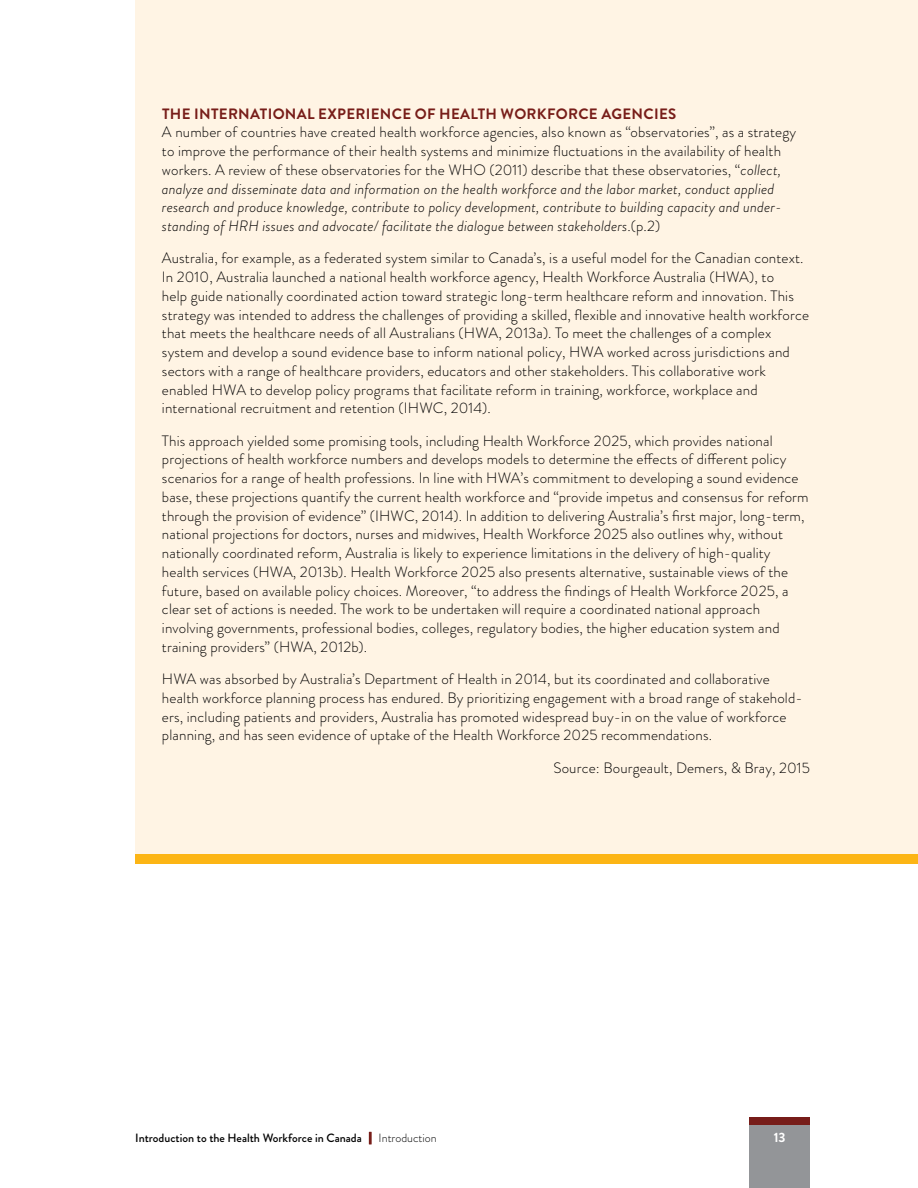
<style>
.page{position:relative;width:918px;height:1188px;background:#fff}
.page>*{position:absolute;margin:0;border:0;box-sizing:border-box;transform-origin:0 0}
.t1{font:300 15px/18.8px "Brandon Grotesque";letter-spacing:.01em;color:#000}
.t2{font:700 15px "Brandon Grotesque";letter-spacing:.02em;color:#771d19}
.t3{font:700 13.5px "Brandon Grotesque";color:#fff}
.t4{font:500 12px "Brandon Grotesque";color:#000}
.s1{font-style:italic}
.s2{color:#771d19}
.s3{font-weight:300}
</style>
<div class="page">
<div style="left:749px;top:1124px;width:61px;height:64px;background:#939598"></div>
<div style="left:749px;top:1117px;width:61px;height:7px;background:#771d19"></div>
<div style="left:135px;top:0;width:783px;height:860px;background:#fff4e4"></div>
<div style="left:135px;top:854px;width:783px;height:10px;background:#fcb515"></div>
<p class="t2" style="left:162px;top:103px;width:516px">THE INTERNATIONAL EXPERIENCE OF HEALTH WORKFORCE AGENCIES</p>
<p class="t1" style="left:162px;top:123px;width:636px">A number of countries have created health workforce agencies, also known as “observatories”, as a strategy to improve the performance of their health systems and minimize fluctuations in the availability of health workers. A review of these observatories for the WHO (2011) describe that these observatories, “<span class="s1">collect, analyze and disseminate data and information on the health workforce and the labor market, conduct applied research and produce knowledge, contribute to policy development, contribute to building capacity and under&shy;standing of HRH issues and advocate/ facilitate the dialogue between stakeholders</span>.(p.2)</p>
<p class="t1" style="left:162px;top:249px;width:649px">Australia, for example, as a federated system similar to Canada’s, is a useful model for the Canadian context.<br>In 2010, Australia launched a national health workforce agency, Health Workforce Australia (HWA), to<br>help guide nationally coordinated action toward strategic long-term healthcare reform and innovation. This strategy was intended to address the challenges of providing a skilled, flexible and innovative health workforce that meets the healthcare needs of all Australians (HWA, 2013a). To meet the challenges of a complex system and develop a sound evidence base to inform national policy, HWA worked across jurisdictions and sectors with a range of healthcare providers, educators and other stakeholders. This collaborative work enabled HWA to develop policy programs that facilitate reform in training, workforce, workplace and international recruitment and retention (IHWC, 2014).</p>
<p class="t1" style="left:162px;top:431px;width:648px">This approach yielded some promising tools, including Health Workforce 2025, which provides national projections of health workforce numbers and develops models to determine the effects of different policy scenarios for a range of health professions. In line with HWA’s commitment to developing a sound evidence base, these projections quantify the current health workforce and “provide impetus and consensus for reform through the provision of evidence” (IHWC, 2014). In addition to delivering Australia’s first major, long-term, national projections for doctors, nurses and midwives, Health Workforce 2025 also outlines why, without nationally coordinated reform, Australia is likely to experience limitations in the delivery of high-quality health services (HWA, 2013b). Health Workforce 2025 also presents alternative, sustainable views of the future, based on available policy choices. Moreover, “to address the findings of Health Workforce 2025, a clear set of actions is needed. The work to be undertaken will require a coordinated national approach involving governments, professional bodies, colleges, regulatory bodies, the higher education system and training providers” (HWA, 2012b).</p>
<p class="t1" style="left:162px;top:670px;width:642px">HWA was absorbed by Australia’s Department of Health in 2014, but its coordinated and collaborative health workforce planning process has endured. By prioritizing engagement with a broad range of stakehold&shy;ers, including patients and providers, Australia has promoted widespread buy-in on the value of workforce planning, and has seen evidence of uptake of the Health Workforce 2025 recommendations.</p>
<p class="t1" style="left:553px;top:758px;width:258px">Source: Bourgeault, Demers, &amp; Bray, 2015</p>
<p class="t4" style="left:135px;top:1130px;width:303px">Introduction to the Health Workforce in Canada <span class="s2">|</span><span class="s3">Introduction</span></p>
<p class="t3" style="left:774px;top:1128px;width:13px">13</p>
</div>
